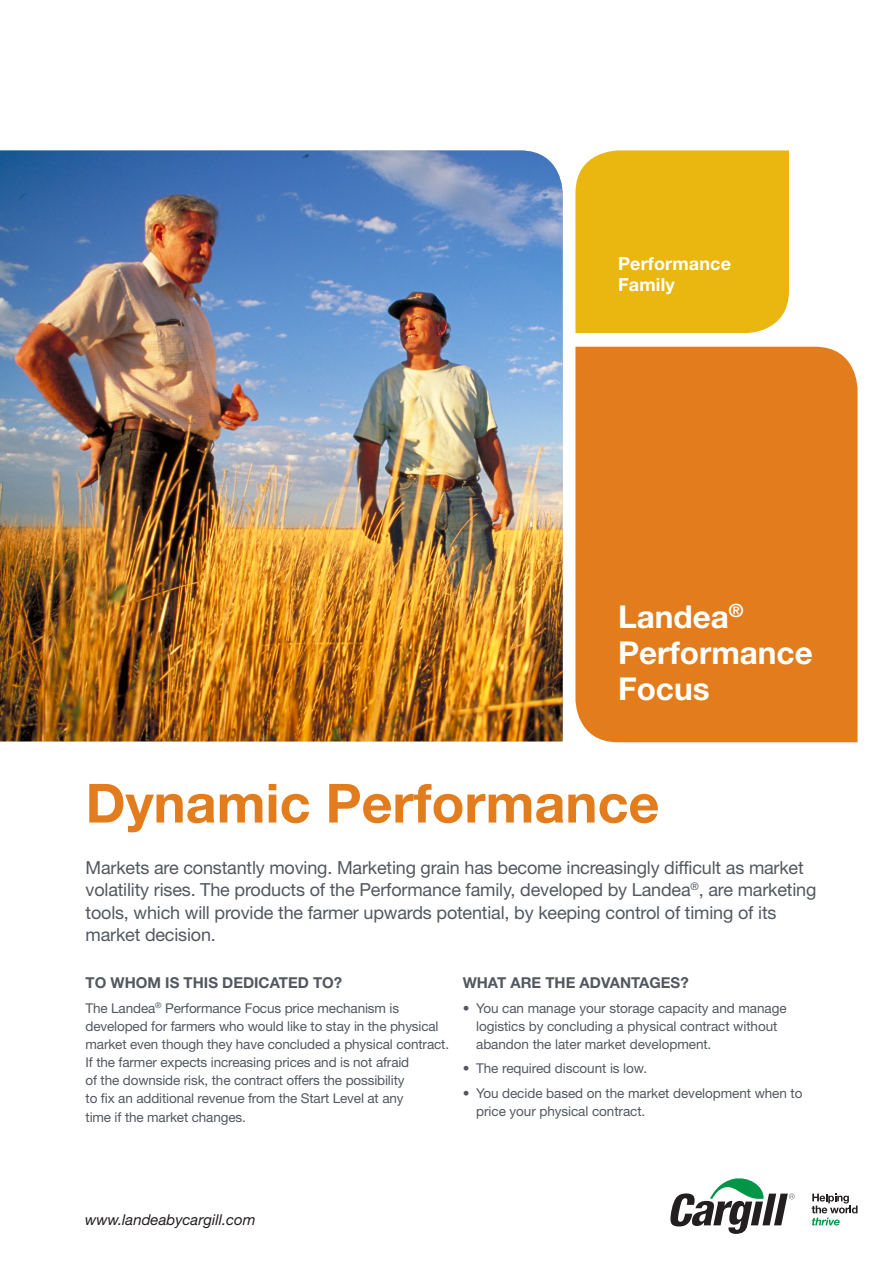
<style>
.page{position:relative;width:893px;height:1263px;background:#fff}
.page>*{position:absolute;margin:0;border:0;box-sizing:border-box;transform-origin:0 0}
.t1{font:700 54px "Helvetica Neue LT Std";color:#e37c1c}
.t2{font:700 31.5px/36px "Helvetica Neue LT Std";color:#fff}
.Introduction_Small_1{font:18px/22.5px "Helvetica Neue LT Std";letter-spacing:-.01em;color:#535860}
.t3{font:700 18px/21px "Helvetica Neue LT Std";letter-spacing:.01em;color:#fff}
.Subhead_Level_1_10_1{font:700 15px "Helvetica Neue LT Std";color:#535860}
.t4{font:italic 15px "Helvetica Neue LT Std";color:#231f20}
.Body_Large_10_13{font:13.5px/18px "Helvetica Neue LT Std";letter-spacing:-.01em;color:#535860}
</style>
<div class="page">
<div style="left:575px;top:347px;width:282px;height:395px;background:#e37c1c"></div>
<div style="left:575px;top:150px;width:214px;height:183px;background:#eab610"></div>
<img style="left:0;top:150px;width:563px;height:591px">
<svg style="left:670px;top:1178px;width:125px;height:56px"></svg>
<svg style="left:812px;top:1193px;width:45px;height:32px"></svg>
<p class="t3" style="left:618px;top:252px;width:115px">Performance<br>Family</p>
<p class="t2" style="left:618px;top:598px;width:196px">Landea<sup>®<br></sup>Performance<br>Focus</p>
<p class="t1" style="left:86px;top:770px;width:575px">Dynamic Performance</p>
<p class="Introduction_Small_1" style="left:86px;top:856px;width:732px">Markets are constantly moving. Marketing grain has become increasingly difficult as market volatility rises. The products of the Performance family, developed by Landea<sup>®</sup>, are marketing tools, which will provide the farmer upwards potential, by keeping control of timing of its market decision.</p>
<p class="Subhead_Level_1_10_1" style="left:86px;top:973px;width:258px">TO WHOM IS THIS DEDICATED TO?</p>
<p class="Body_Large_10_13" style="left:86px;top:999px;width:365px">The Landea<sup>®</sup> Performance Focus price mechanism is developed for farmers who would like to stay in the physical market even though they have concluded a physical contract.<br>If the farmer expects increasing prices and is not afraid<br>of the downside risk, the contract offers the possibility<br>to fix an additional revenue from the Start Level at any</p>
<p class="Body_Large_10_13" style="left:86px;top:1108px;width:162px">time if the market changes.</p>
<p class="Subhead_Level_1_10_1" style="left:463px;top:973px;width:227px">WHAT ARE THE ADVANTAGES?</p>
<p class="Body_Large_10_13" style="left:476px;top:999px;width:312px;text-indent:-14px">• You can manage your storage capacity and manage logistics by concluding a physical contract without abandon the later market development.</p>
<p class="Body_Large_10_13" style="left:463px;top:1059px;width:186px">• The required discount is low.</p>
<p class="Body_Large_10_13" style="left:476px;top:1084px;width:328px;text-indent:-14px">• You decide based on the market development when to price your physical contract.</p>
<p class="t4" style="left:85px;top:1210px;width:172px">www.landeabycargill.com</p>
</div>
